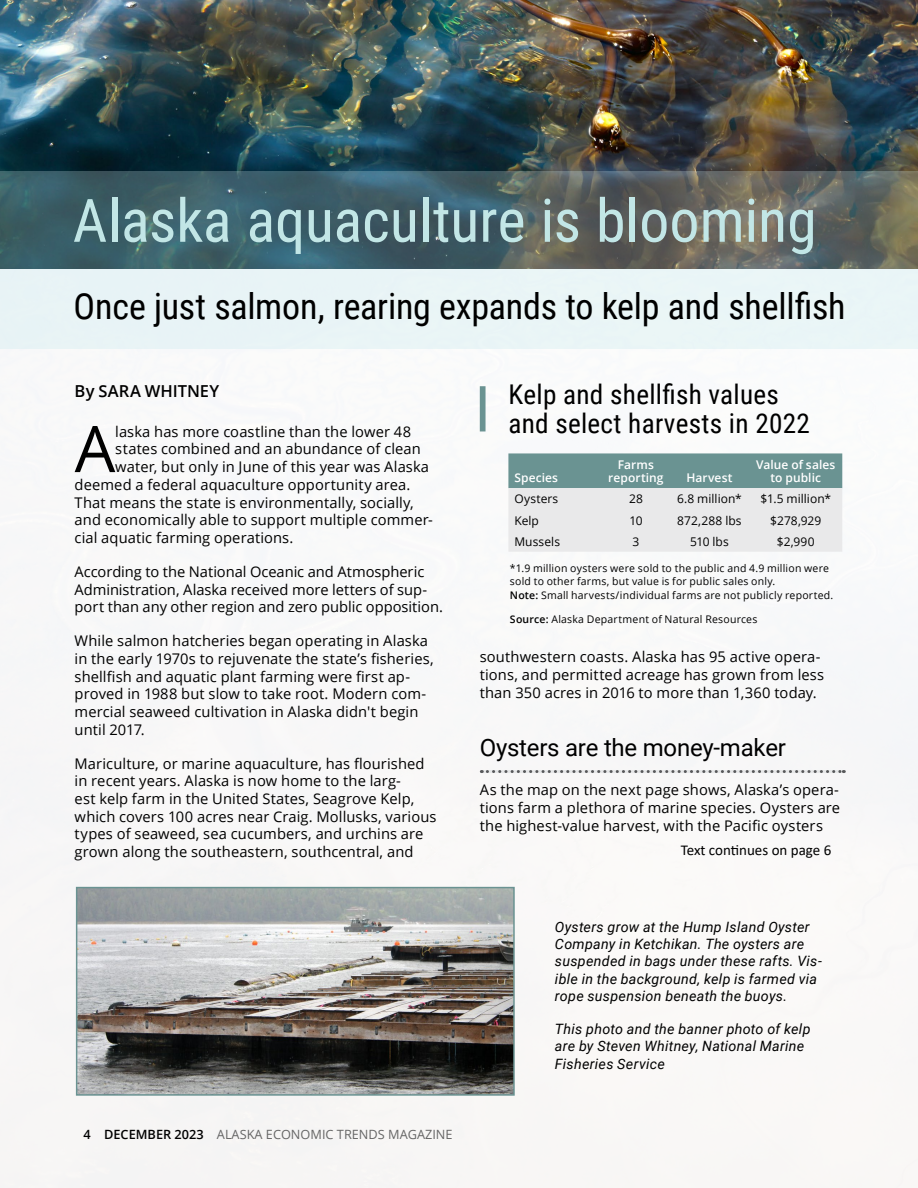
<style>
.page{position:relative;width:918px;height:1188px;background:#fff}
.page>*{position:absolute;margin:0;border:0;box-sizing:border-box;transform-origin:0 0}
.Text{font:64.35px "Open Sans";color:#000}
.Page_Header_-_Blue{font:60px "Roboto Condensed";letter-spacing:-.005em;color:#c2e6e6}
.Page_Header_-_Blue-2{font:36px "Roboto Condensed";letter-spacing:-.005em;color:#000}
.Exhibit_heads{font:27.15px/28.7px "Roboto Condensed";letter-spacing:.01em;color:#000}
.Article_subheads{font:24px "Roboto";letter-spacing:-.01em;color:#000}
.Byline{font:600 16.5px "Open Sans";letter-spacing:.005em;color:#000}
.t1{font:15px "Calibri";color:#000}
.Text-2{font:14.7px/17.7px "Open Sans";letter-spacing:.005em;color:#000}
.Text-3{font:italic 14.25px/17.2px "Roboto";letter-spacing:.02em;color:#000}
.t2{font:12.75px "Open Sans";color:#666}
.t3{font:12px "Open Sans";letter-spacing:.005em;color:#000}
.t4{font:600 12px/13.5px "Open Sans";letter-spacing:.005em;color:#fff;text-align:center}
.t5{font:12px "Open Sans";letter-spacing:.025em;color:#000}
.Text-4{font:10.5px/13.5px "Open Sans";letter-spacing:.02em;color:#000}
.s1{font-weight:600;color:#000}
.s2{font-weight:600}
</style>
<div class="page">
<img style="left:0;top:269px;width:918px;height:919px">
<img style="left:79px;top:890px;width:433px;height:203px">
<div style="left:76px;top:887px;width:439px;height:209px;border:2px solid #6a9392"></div>
<div style="left:480px;top:386px;width:6px;height:45px;background:#6a9392"></div>
<svg style="left:508px;top:453px;width:334px;height:99px;background:#bccbcb"></svg>
<img style="left:0;top:0;width:918px;height:172px">
<svg style="left:481px;top:770px;width:363px;height:3px"></svg>
<svg style="left:0;top:172px;width:918px;height:97px;background:#4e6164"></svg>
<div style="left:0;top:269px;width:917px;height:79px;background:#e9f4f6"></div>
<p class="Page_Header_-_Blue" style="left:73px;top:178px;width:746px">Alaska aquaculture is blooming</p>
<p class="Page_Header_-_Blue-2" style="left:74px;top:281px;width:774px">Once just salmon, rearing expands to kelp and shellfish</p>
<p class="Byline" style="left:75px;top:380px;width:146px">By SARA WHITNEY</p>
<p class="Text" style="left:75px;top:405px;width:42px">A</p>
<p class="Text-2" style="left:115px;top:422px;width:297px">laska has more coastline than the lower 48</p>
<p class="Text-2" style="left:115px;top:440px;width:307px">states combined and an abundance of clean</p>
<p class="Text-2" style="left:115px;top:458px;width:315px">water, but only in June of this year was Alaska</p>
<p class="Text-2" style="left:75px;top:475px;width:337px">deemed a federal aquaculture opportunity area.</p>
<p class="Text-2" style="left:75px;top:493px;width:341px">That means the state is environmentally, socially,</p>
<p class="Text-2" style="left:75px;top:511px;width:360px">and economically able to support multiple commer-</p>
<p class="Text-2" style="left:75px;top:528px;width:220px">cial aquatic farming operations.</p>
<p class="Text-2" style="left:75px;top:562px;width:370px">According to the National Oceanic and Atmospheric<br>Administration, Alaska received more letters of sup&shy;port than any other region and zero public opposition.</p>
<p class="Text-2" style="left:75px;top:632px;width:361px">While salmon hatcheries began operating in Alaska in the early 1970s to rejuvenate the state’s fisheries, shellfish and aquatic plant farming were first ap&shy;proved in 1988 but slow to take root. Modern com&shy;mercial seaweed cultivation in Alaska didn't begin until 2017.</p>
<p class="Text-2" style="left:75px;top:754px;width:363px">Mariculture, or marine aquaculture, has flourished in recent years. Alaska is now home to the larg-<br>est kelp farm in the United States, Seagrove Kelp, which covers 100 acres near Craig. Mollusks, various types of seaweed, sea cucumbers, and urchins are grown along the southeastern, southcentral, and</p>
<p class="t2" style="left:84px;top:1126px;width:371px"><span class="s1">4 DECEMBER 2023</span> ALASKA ECONOMIC TRENDS MAGAZINE</p>
<p class="Exhibit_heads" style="left:508px;top:379px;width:303px">Kelp and shellfish values and select harvests in 2022</p>
<p class="t4" style="left:514px;top:471px;width:45px">Species</p>
<p class="t4" style="left:608px;top:457px;width:57px">Farms reporting</p>
<p class="t4" style="left:686px;top:471px;width:48px">Harvest</p>
<p class="t4" style="left:756px;top:457px;width:81px">Value of sales to public</p>
<p class="t5" style="left:514px;top:491px;width:45px">Oysters</p>
<p class="t3" style="left:629px;top:491px;width:15px">28</p>
<p class="t3" style="left:677px;top:491px;width:66px">6.8 million*</p>
<p class="t3" style="left:761px;top:491px;width:72px">$1.5 million*</p>
<p class="t3" style="left:514px;top:512px;width:26px">Kelp</p>
<p class="t3" style="left:629px;top:512px;width:15px">10</p>
<p class="t3" style="left:677px;top:512px;width:66px">872,288 lbs</p>
<p class="t3" style="left:770px;top:512px;width:53px">$278,929</p>
<p class="t3" style="left:514px;top:533px;width:47px">Mussels</p>
<p class="t3" style="left:633px;top:533px;width:8px">3</p>
<p class="t3" style="left:690px;top:533px;width:40px">510 lbs</p>
<p class="t3" style="left:777px;top:533px;width:39px">$2,990</p>
<p class="Text-4" style="left:510px;top:561px;width:325px">*1.9 million oysters were sold to the public and 4.9 million were sold to other farms, but value is for public sales only.<br><span class="s2">Note:</span> Small harvests/individual farms are not publicly reported.</p>
<p class="Text-4" style="left:510px;top:612px;width:249px"><span class="s2">Source:</span> Alaska Department of Natural Resources</p>
<p class="Text-2" style="left:480px;top:648px;width:346px">southwestern coasts. Alaska has 95 active opera&shy;tions, and permitted acreage has grown from less than 350 acres in 2016 to more than 1,360 today.</p>
<p class="Article_subheads" style="left:480px;top:731px;width:308px">Oysters are the money-maker</p>
<p class="Text-2" style="left:480px;top:781px;width:362px;text-align:justify">As the map on the next page shows, Alaska’s opera&shy;tions farm a plethora of marine species. Oysters are the highest-value harvest, with the Pacific oysters</p>
<p class="t1" style="left:681px;top:840px;width:152px">Text continues on page 6</p>
<p class="Text-3" style="left:555px;top:918px;width:269px">Oysters grow at the Hump Island Oyster Company in Ketchikan. The oysters are suspended in bags under these rafts. Vis&shy;ible in the background, kelp is farmed via rope suspension beneath the buoys.</p>
<p class="Text-3" style="left:555px;top:1020px;width:257px">This photo and the banner photo of kelp are by Steven Whitney, National Marine<br>Fisheries Service</p>
</div>
